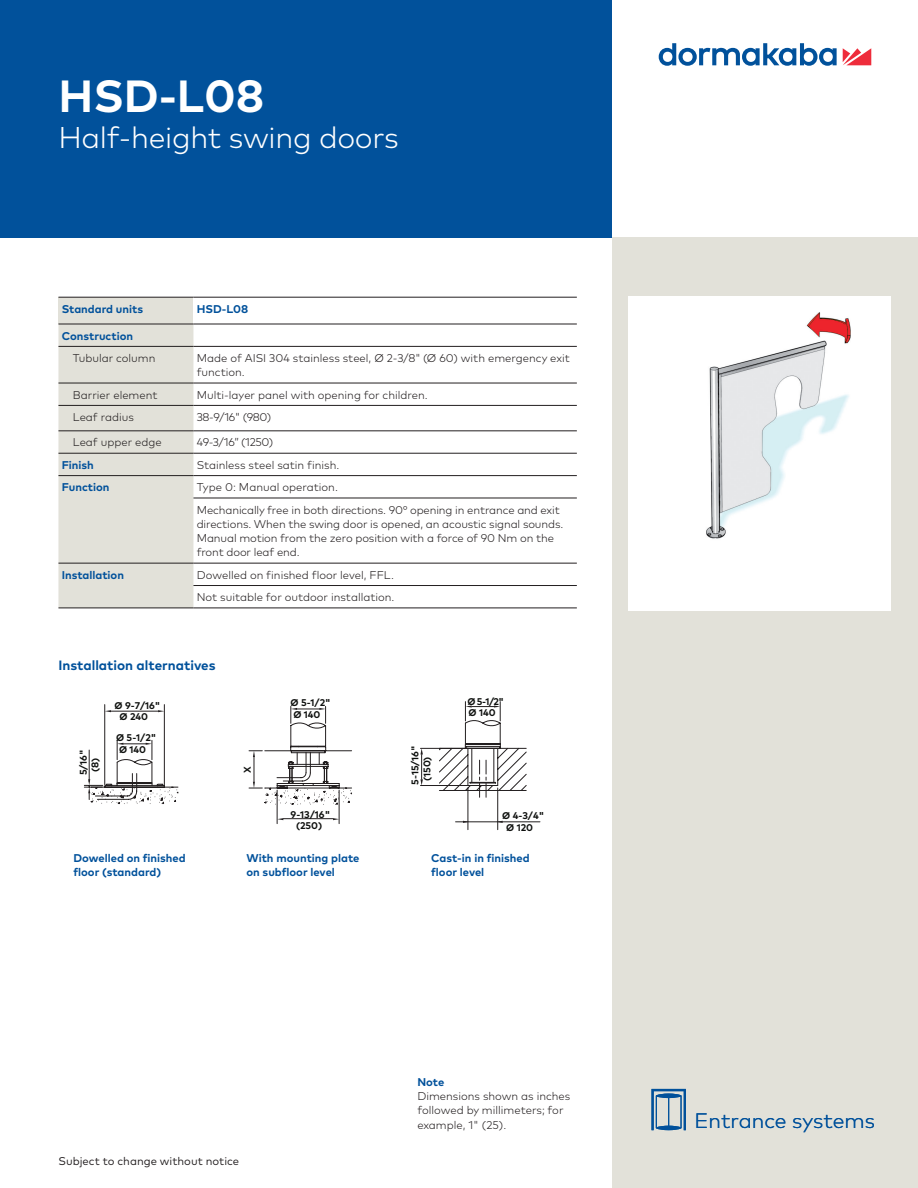
<style>
.page{position:relative;width:918px;height:1188px;background:#fff}
.page>*{position:absolute;margin:0;border:0;box-sizing:border-box;transform-origin:0 0}
.t1{font:700 45px "Mark Pro";color:#fff}
.t2{font:300 30px "Mark Pro";letter-spacing:-.01em;color:#fff}
.t3{font:300 21px "Mark Pro";color:#01519b}
.t4{font:700 13.5px "Mark Pro";color:#01519b}
.t5{font:300 11.25px/14.2px "Mark Pro";color:#231f20}
.t6{font:700 11.25px/14.2px "Mark Pro";color:#01519b}
.t7{font:700 11.25px/13.6px "Mark Pro";color:#000}
.t8{font:11.25px "Mark Pro";color:#231f20}
.t9{font:700 9.75px/11.7px "Mark Pro";color:#0e100e}
</style>
<div class="page">
<div style="left:0;top:0;width:612px;height:238px;background:#01519b"></div>
<svg style="left:843px;top:48px;width:28px;height:17px"></svg>
<svg style="left:659px;top:43px;width:178px;height:23px"></svg>
<div style="left:612px;top:238px;width:306px;height:950px;background:#e2e1d9"></div>
<div style="left:629px;top:296px;width:262px;height:314px;background:#fff"></div>
<hr style="left:104px;top:705px;width:1px;height:80px;background:#231f20">
<hr style="left:164px;top:705px;width:1px;height:80px;background:#231f20">
<hr style="left:111px;top:711px;width:47px;height:1px;background:#231f20">
<svg style="left:105px;top:710px;width:6px;height:2px"></svg>
<svg style="left:158px;top:710px;width:6px;height:2px"></svg>
<svg style="left:84px;top:740px;width:94px;height:64px"></svg>
<hr style="left:277px;top:790px;width:1px;height:34px;background:#231f20">
<hr style="left:339px;top:790px;width:1px;height:34px;background:#231f20">
<hr style="left:280px;top:1003px;width:84px;height:1px;background:#231f20">
<hr style="left:283px;top:818px;width:50px;height:1px;background:#231f20">
<svg style="left:277px;top:818px;width:6px;height:2px"></svg>
<svg style="left:333px;top:818px;width:6px;height:2px"></svg>
<svg style="left:249px;top:706px;width:103px;height:99px"></svg>
<hr style="left:456px;top:822px;width:84px;height:1px;background:#231f20">
<hr style="left:459px;top:679px;width:50px;height:1px;background:#231f20">
<svg style="left:420px;top:702px;width:107px;height:128px"></svg>
<svg style="left:652px;top:1089px;width:34px;height:41px"></svg>
<div style="left:58px;top:297px;width:135px;height:27px;background:#e2e1d9"></div>
<svg style="left:58px;top:325px;width:135px;height:283px;background:#e1e0d8"></svg>
<hr style="left:58px;top:297px;width:135px;height:1px;background:#231f20">
<hr style="left:193px;top:297px;width:384px;height:1px;background:#231f20">
<hr style="left:58px;top:324px;width:135px;height:1px;background:#231f20">
<hr style="left:193px;top:324px;width:384px;height:1px;background:#231f20">
<hr style="left:193px;top:498px;width:384px;height:1px;background:#231f20">
<hr style="left:193px;top:563px;width:384px;height:1px;background:#231f20">
<hr style="left:193px;top:585px;width:384px;height:1px;background:#231f20">
<hr style="left:58px;top:608px;width:135px;height:1px;background:#231f20">
<hr style="left:193px;top:608px;width:384px;height:1px;background:#231f20">
<hr style="left:193px;top:405px;width:384px;height:1px;background:#231f20">
<hr style="left:58px;top:453px;width:135px;height:1px;background:#231f20">
<hr style="left:193px;top:453px;width:384px;height:1px;background:#231f20">
<hr style="left:58px;top:475px;width:135px;height:1px;background:#231f20">
<hr style="left:193px;top:475px;width:384px;height:1px;background:#231f20">
<hr style="left:193px;top:383px;width:384px;height:1px;background:#231f20">
<hr style="left:58px;top:563px;width:135px;height:1px;background:#231f20">
<hr style="left:58px;top:383px;width:135px;height:1px;background:#231f20">
<hr style="left:58px;top:405px;width:135px;height:1px;background:#231f20">
<hr style="left:58px;top:431px;width:135px;height:1px;background:#231f20">
<hr style="left:193px;top:431px;width:384px;height:1px;background:#231f20">
<hr style="left:58px;top:346px;width:135px;height:1px;background:#231f20">
<hr style="left:193px;top:346px;width:384px;height:1px;background:#231f20">
<img style="left:706px;top:312px;width:145px;height:227px">
<h1 class="t1" style="left:58px;top:62px;width:208px">HSD-L08</h1>
<h2 class="t2" style="left:58px;top:115px;width:342px">Half-height swing doors</h2>
<p class="t6" style="left:62px;top:301px;width:83px">Standard units</p>
<p class="t6" style="left:197px;top:301px;width:53px">HSD-L08</p>
<p class="t6" style="left:62px;top:328px;width:73px">Construction</p>
<p class="t5" style="left:73px;top:350px;width:84px">Tubular column</p>
<p class="t5" style="left:197px;top:350px;width:375px">Made of AISI 304 stainless steel, Ø 2-3/8" (Ø 60) with emergency exit function.</p>
<p class="t5" style="left:73px;top:387px;width:86px">Barrier element</p>
<p class="t5" style="left:197px;top:387px;width:233px">Multi-layer panel with opening for children.</p>
<p class="t5" style="left:73px;top:409px;width:63px">Leaf radius</p>
<p class="t5" style="left:197px;top:409px;width:76px">38-9/16" (980)</p>
<p class="t5" style="left:73px;top:434px;width:90px">Leaf upper edge</p>
<p class="t5" style="left:197px;top:434px;width:78px">49-3/16” (1250)</p>
<p class="t6" style="left:62px;top:457px;width:34px">Finish</p>
<p class="t5" style="left:197px;top:457px;width:144px">Stainless steel satin finish.</p>
<p class="t6" style="left:62px;top:479px;width:49px">Function</p>
<p class="t5" style="left:197px;top:475px;width:365px;line-height:22.4px">Type 0: Manual operation.<br>Mechanically free in both directions. 90° opening in entrance and exit</p>
<p class="t5" style="left:197px;top:516px;width:368px">directions. When the swing door is opened, an acoustic signal sounds.<br>Manual motion from the zero position with a force of 90 Nm on the front door leaf end.</p>
<p class="t6" style="left:62px;top:567px;width:64px">Installation</p>
<p class="t5" style="left:197px;top:563px;width:199px;line-height:22.4px">Dowelled on finished floor level, FFL.<br>Not suitable for outdoor installation.</p>
<p class="t7" style="left:196px;top:385px;width:143px">Dowelled on finished floor</p>
<p class="t9" style="left:469px;top:515px;width:39px;text-indent:-3px">Ø 5-1/2"<br>Ø 140</p>
<p class="t9" style="left:292px;top:523px;width:30px">Ø 240</p>
<p class="t9" style="left:249px;top:588px;width:27px;text-align:center;rotate:-90deg">5/16" (8)</p>
<p class="t7" style="left:196px;top:572px;width:115px">With mounting plate on subfloor level</p>
<p class="t4" style="left:58px;top:655px;width:159px">Installation alternatives</p>
<p class="t9" style="left:77px;top:775px;width:27px;text-align:center;rotate:-90deg">5/16" (8)</p>
<p class="t9" style="left:120px;top:699px;width:42px;text-indent:-5px">Ø 9-7/16"<br>Ø 240</p>
<p class="t9" style="left:119px;top:731px;width:39px;text-indent:-3px">Ø 5-1/2"<br>Ø 140</p>
<p class="t9" style="left:241px;top:773px;width:8px;rotate:-90deg">X</p>
<p class="t9" style="left:293px;top:696px;width:39px;text-indent:-3px">Ø 5-1/2"<br>Ø 140</p>
<p class="t9" style="left:291px;top:807px;width:41px;text-align:center">9-13/16" (250)</p>
<p class="t9" style="left:409px;top:781px;width:37px;text-indent:-4px;rotate:-90deg">5-15/16" (150)</p>
<p class="t9" style="left:467px;top:694px;width:38px">Ø 5-1/2"<br>Ø 140</p>
<p class="t9" style="left:506px;top:809px;width:39px;text-indent:-4px">Ø 4-3/4"<br>Ø 120</p>
<p class="t6" style="left:73px;top:850px;width:114px">Dowelled on finished floor (standard)</p>
<p class="t6" style="left:246px;top:850px;width:115px">With mounting plate on subfloor level</p>
<p class="t6" style="left:431px;top:850px;width:100px">Cast-in in finished floor level</p>
<p class="t8" style="left:58px;top:1153px;width:182px">Subject to change without notice</p>
<p class="t6" style="left:417px;top:1074px;width:28px">Note</p>
<p class="t5" style="left:417px;top:1088px;width:155px">Dimensions shown as inches followed by millimeters; for example, 1" (25).</p>
<h3 class="t3" style="left:695px;top:1105px;width:182px">Entrance systems</h3>
</div>
